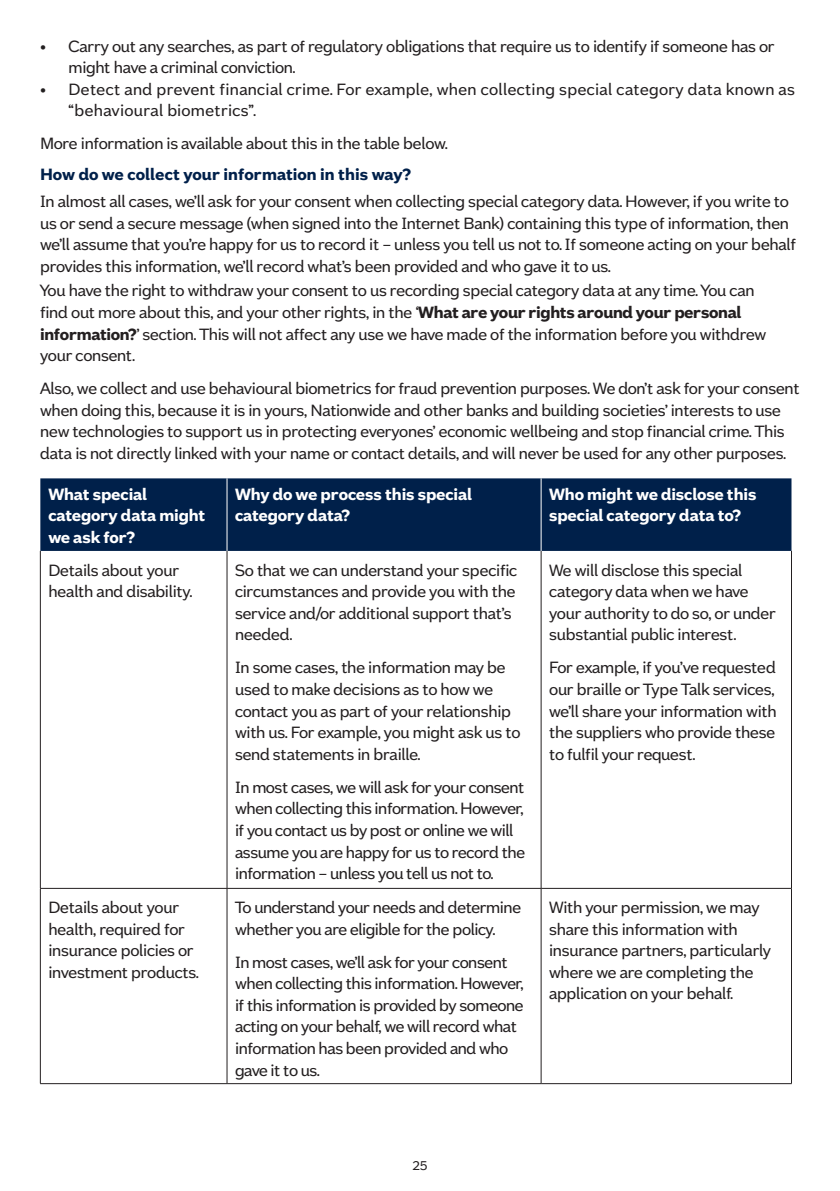
<style>
.page{position:relative;width:840px;height:1191px;background:#fff}
.page>*{position:absolute;margin:0;border:0;box-sizing:border-box;transform-origin:0 0}
.T_C_indent_1{font:18px/21.6px "Nationwide Founders";letter-spacing:-.02em;color:#231f20}
.t1{font:700 18px/21.6px "Nationwide Founders";letter-spacing:-.01em;color:#fff}
.T_C_indent_1-2{font:18px/21.6px "Nationwide Founders";letter-spacing:.01em;color:#231f20}
.t2{font:700 18px "Nationwide Founders";color:#00204a}
.t3{font:14px "Nationwide Founders";color:#231f20}
.s1{font-weight:700}
</style>
<div class="page">
<div style="left:40px;top:478px;width:751px;height:73px;background:#00204a"></div>
<hr style="left:40px;top:551px;width:1px;height:337px;background:#231f20">
<hr style="left:226px;top:551px;width:1px;height:337px;background:#231f20">
<hr style="left:540px;top:551px;width:1px;height:337px;background:#231f20">
<hr style="left:790px;top:551px;width:1px;height:337px;background:#231f20">
<hr style="left:40px;top:888px;width:187px;height:1px;background:#231f20">
<hr style="left:40px;top:888px;width:1px;height:195px;background:#231f20">
<hr style="left:227px;top:888px;width:314px;height:1px;background:#231f20">
<hr style="left:226px;top:888px;width:1px;height:195px;background:#231f20">
<hr style="left:541px;top:888px;width:250px;height:1px;background:#231f20">
<hr style="left:540px;top:888px;width:1px;height:195px;background:#231f20">
<hr style="left:790px;top:888px;width:1px;height:195px;background:#231f20">
<hr style="left:226px;top:478px;width:1px;height:73px;background:#fff">
<hr style="left:540px;top:478px;width:1px;height:73px;background:#fff">
<hr style="left:40px;top:1083px;width:187px;height:1px;background:#231f20">
<hr style="left:227px;top:1083px;width:314px;height:1px;background:#231f20">
<hr style="left:541px;top:1083px;width:250px;height:1px;background:#231f20">
<p class="T_C_indent_1" style="left:68px;top:35px;width:707px;text-indent:-28px">• Carry out any searches, as part of regulatory obligations that require us to identify if someone has or might have a criminal conviction.</p>
<p class="T_C_indent_1-2" style="left:68px;top:78px;width:727px;text-indent:-28px">• Detect and prevent financial crime. For example, when collecting special category data known as “behavioural biometrics”.</p>
<p class="T_C_indent_1" style="left:40px;top:133px;width:408px">More information is available about this in the table below.</p>
<h3 class="t2" style="left:40px;top:164px;width:372px">How do we collect your information in this way?</h3>
<p class="T_C_indent_1" style="left:40px;top:190px;width:757px">In almost all cases, we’ll ask for your consent when collecting special category data. However, if you write to us or send a secure message (when signed into the Internet Bank) containing this type of information, then we’ll assume that you’re happy for us to record it – unless you tell us not to. If someone acting on your behalf provides this information, we’ll record what’s been provided and who gave it to us.</p>
<p class="T_C_indent_1" style="left:40px;top:280px;width:727px">You have the right to withdraw your consent to us recording special category data at any time. You can find out more about this, and your other rights, in the ‘<span class="s1">What are your rights around your personal information?</span>’ section. This will not affect any use we have made of the information before you withdrew your consent.</p>
<p class="T_C_indent_1" style="left:40px;top:377px;width:760px">Also, we collect and use behavioural biometrics for fraud prevention purposes. We don’t ask for your consent when doing this, because it is in yours, Nationwide and other banks and building societies’ interests to use new technologies to support us in protecting everyones’ economic wellbeing and stop financial crime. This data is not directly linked with your name or contact details, and will never be used for any other purposes.</p>
<p class="t1" style="left:48px;top:483px;width:158px">What special category data might we ask for?</p>
<p class="t1" style="left:235px;top:483px;width:238px">Why do we process this special category data?</p>
<p class="t1" style="left:549px;top:483px;width:209px">Who might we disclose this special category data to?</p>
<p class="T_C_indent_1" style="left:48px;top:559px;width:145px">Details about your health and disability.</p>
<p class="T_C_indent_1" style="left:235px;top:559px;width:284px">So that we can understand your specific circumstances and provide you with the service and/or additional support that’s needed.</p>
<p class="T_C_indent_1" style="left:235px;top:656px;width:287px">In some cases, the information may be used to make decisions as to how we contact you as part of your relationship with us. For example, you might ask us to send statements in braille.</p>
<p class="T_C_indent_1" style="left:235px;top:776px;width:291px">In most cases, we will ask for your consent when collecting this information. However, if you contact us by post or online we will assume you are happy for us to record the information – unless you tell us not to.</p>
<p class="T_C_indent_1" style="left:549px;top:559px;width:228px">We will disclose this special category data when we have your authority to do so, or under substantial public interest.</p>
<p class="T_C_indent_1" style="left:549px;top:656px;width:229px;text-align:justify">For example, if you’ve requested our braille or Type Talk services, we’ll share your information with the suppliers who provide these to fulfil your request.</p>
<p class="T_C_indent_1" style="left:48px;top:896px;width:152px">Details about your health, required for insurance policies or investment products.</p>
<p class="T_C_indent_1" style="left:235px;top:896px;width:287px">To understand your needs and determine whether you are eligible for the policy.</p>
<p class="T_C_indent_1" style="left:235px;top:950px;width:290px">In most cases, we’ll ask for your consent when collecting this information. However, if this information is provided by someone acting on your behalf, we will record what information has been provided and who gave it to us.</p>
<p class="T_C_indent_1" style="left:549px;top:896px;width:223px">With your permission, we may share this information with insurance partners, particularly where we are completing the application on your behalf.</p>
<p class="t3" style="left:412px;top:1158px;width:17px">25</p>
</div>
